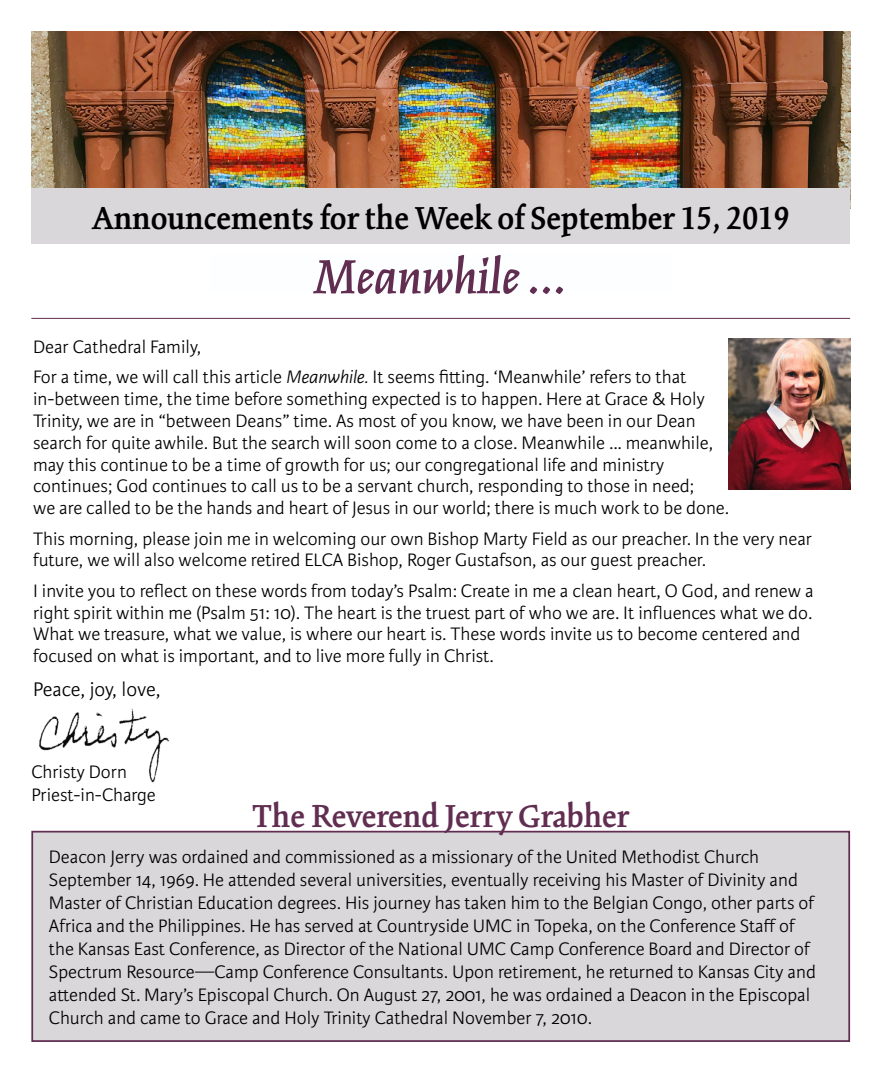
<style>
.page{position:relative;width:882px;height:1071px;background:#fff}
.page>*{position:absolute;margin:0;border:0;box-sizing:border-box;transform-origin:0 0}
.t1{font:italic 600 52.5px "Kinesis Pro 3";color:#612d50}
.t2{font:600 35px "Kinesis Pro 3";color:#000}
.t3{font:600 35px "Kinesis Pro 3";color:#612d50}
.t4{font:300 21px "Karmina Sans";letter-spacing:-.01em;color:#000}
.t5{font:300 19.25px/21.9px "Karmina Sans";color:#000}
.s1{font-style:italic}
</style>
<div class="page">
<img style="left:32px;top:32px;width:818px;height:156px">
<div style="left:32px;top:188px;width:818px;height:56px;background:#dad7db"></div>
<img style="left:39px;top:708px;width:130px;height:75px">
<div style="left:32px;top:832px;width:817px;height:209px;background:#dad7db"></div>
<div style="left:31px;top:831px;width:819px;height:211px;border:2px solid #612d50"></div>
<img style="left:729px;top:338px;width:121px;height:152px">
<hr style="left:31px;top:318px;width:819px;height:1px;background:#612d50">
<h2 class="t2" style="left:92px;top:197px;width:699px">Announcements for the Week of September 15, 2019</h2>
<h1 class="t1" style="left:314px;top:246px;width:255px">Meanwhile ...</h1>
<p class="t5" style="left:33px;top:332px;width:655px;line-height:30.3px">Dear Cathedral Family,<br>For a time, we will call this article <span class="s1">Meanwhile.</span> It seems fitting. ‘Meanwhile’ refers to that</p>
<p class="t5" style="left:33px;top:388px;width:697px">in-between time, the time before something expected is to happen. Here at Grace &amp; Holy Trinity, we are in “between Deans” time. As most of you know, we have been in our Dean search for quite awhile. But the search will soon come to a close. Meanwhile ... meanwhile, may this continue to be a time of growth for us; our congregational life and ministry continues; God continues to call us to be a servant church, responding to those in need;<br>we are called to be the hands and heart of Jesus in our world; there is much work to be done.</p>
<p class="t5" style="left:33px;top:528px;width:780px">This morning, please join me in welcoming our own Bishop Marty Field as our preacher. In the very near future, we will also welcome retired ELCA Bishop, Roger Gustafson, as our guest preacher.</p>
<p class="t5" style="left:33px;top:580px;width:782px">I invite you to reflect on these words from today’s Psalm: Create in me a clean heart, O God, and renew a right spirit within me (Psalm 51: 10). The heart is the truest part of who we are. It influences what we do.<br>What we treasure, what we value, is where our heart is. These words invite us to become centered and focused on what is important, and to live more fully in Christ.</p>
<p class="t4" style="left:33px;top:678px;width:129px">Peace, joy, love,</p>
<p class="t5" style="left:31px;top:761px;width:126px;line-height:23.1px">Christy Dorn<br>Priest-in-Charge</p>
<h2 class="t3" style="left:253px;top:796px;width:378px">The Reverend Jerry Grabher</h2>
<p class="t5" style="left:49px;top:845px;width:769px;line-height:23.1px">Deacon Jerry was ordained and commissioned as a missionary of the United Methodist Church September 14, 1969. He attended several universities, eventually receiving his Master of Divinity and Master of Christian Education degrees. His journey has taken him to the Belgian Congo, other parts of Africa and the Philippines. He has served at Countryside UMC in Topeka, on the Conference Staff of the Kansas East Conference, as Director of the National UMC Camp Conference Board and Director of Spectrum Resource—Camp Conference Consultants. Upon retirement, he returned to Kansas City and attended St. Mary’s Episcopal Church. On August 27, 2001, he was ordained a Deacon in the Episcopal Church and came to Grace and Holy Trinity Cathedral November 7, 2010.</p>
</div>
